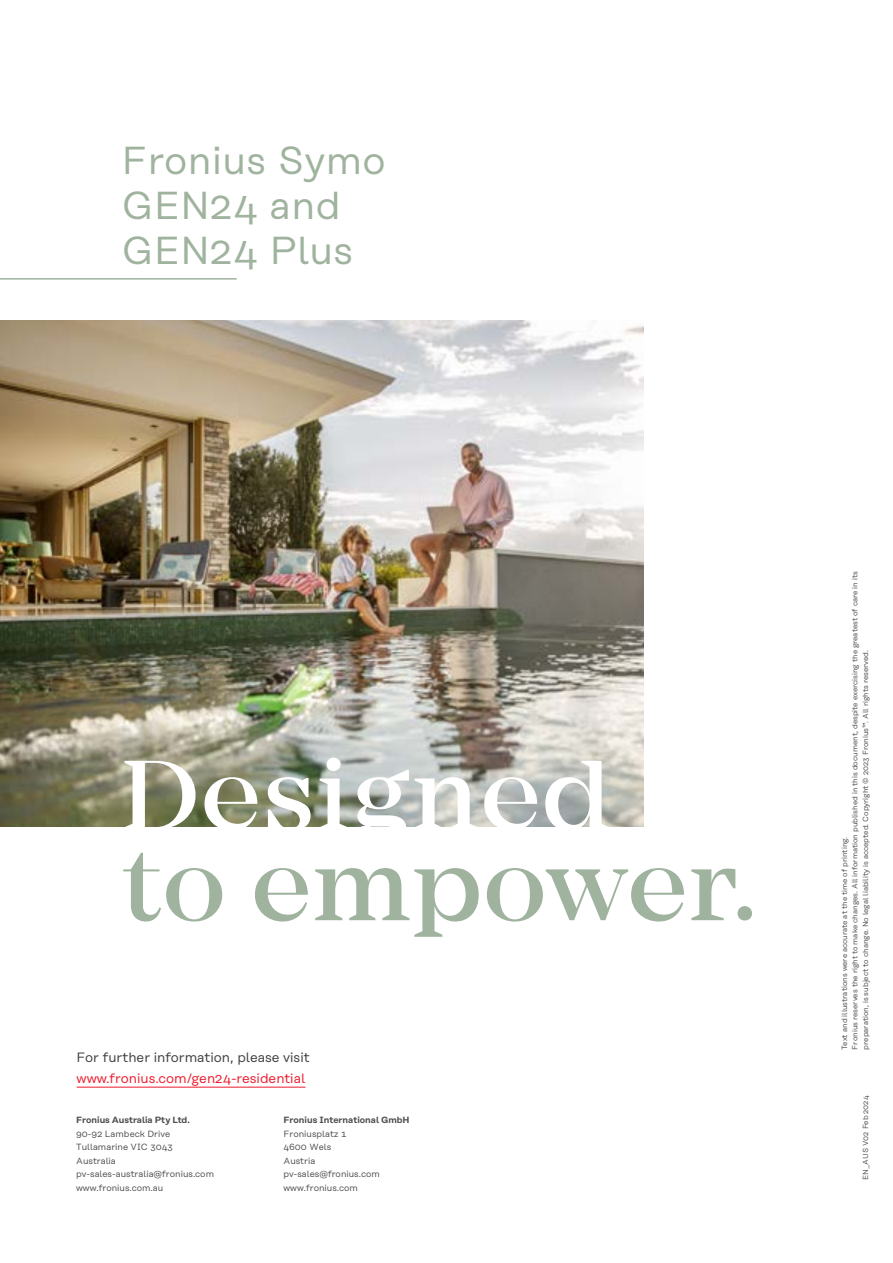
<style>
.page{position:relative;width:893px;height:1263px;background:#fff}
.page>*{position:absolute;margin:0;border:0;box-sizing:border-box;transform-origin:0 0}
.t1{font:500 102.3px "Mirador";letter-spacing:.01em;color:#9fb39e}
.t2{font:500 102.3px "Mirador";letter-spacing:.015em;color:#fff}
.t3{font:39px/45px "Rational Text";letter-spacing:.01em;color:#9fb39e}
.t4{font:13.5px "Rational Text";color:#3e3e3f}
.t5{font:13.5px "Rational Text";color:#ee1b2d}
.t6{font:9px/13.5px "Rational Text";color:#4b4c4d}
.t7{font:600 9px "Rational Text";color:#4b4c4d}
.t8{font:7.5px/10.5px "Rational Text";color:#4b4c4d}
</style>
<div class="page">
<hr style="left:77px;top:1087px;width:228px;height:1px;background:#ee1b2d">
<img style="left:0;top:321px;width:644px;height:506px">
<hr style="left:0;top:278px;width:237px;height:2px;background:#9fb39e">
<h2 class="t3" style="left:121px;top:137px;width:266px">Fronius Symo<br>GEN24 and<br>GEN24 Plus</h2>
<h1 class="t2" style="left:121px;top:735px;width:491px">Designed</h1>
<h1 class="t1" style="left:121px;top:826px;width:635px">to empower.</h1>
<h3 class="t4" style="left:77px;top:1049px;width:234px">For further information, please visit</h3>
<h3 class="t5" style="left:77px;top:1070px;width:230px">www.fronius.com/gen24-residential</h3>
<p class="t7" style="left:76px;top:1115px;width:115px">Fronius Australia Pty Ltd.</p>
<p class="t6" style="left:76px;top:1127px;width:139px">90-92 Lambeck Drive<br>Tullamarine VIC 3043<br>Australia pv-sales-australia@fronius.com www.fronius.com.au</p>
<p class="t7" style="left:283px;top:1115px;width:128px">Fronius International GmbH</p>
<p class="t6" style="left:283px;top:1127px;width:98px">Froniusplatz 1<br>4600 Wels<br>Austria pv-sales@fronius.com www.fronius.com</p>
<p class="t8" style="left:839px;top:1049px;width:480px;rotate:-90deg">Text and illustrations were accurate at the time of printing.<br>Fronius reserves the right to make changes. All information published in this document, despite exercising the greatest of care in its preparation, is subject to change. No legal liability is accepted. Copyright © 2023 Fronius™. All rights reserved.</p>
<p class="t8" style="left:860px;top:1180px;width:86px;rotate:-90deg">EN_AUS V02 Feb 2024</p>
</div>
